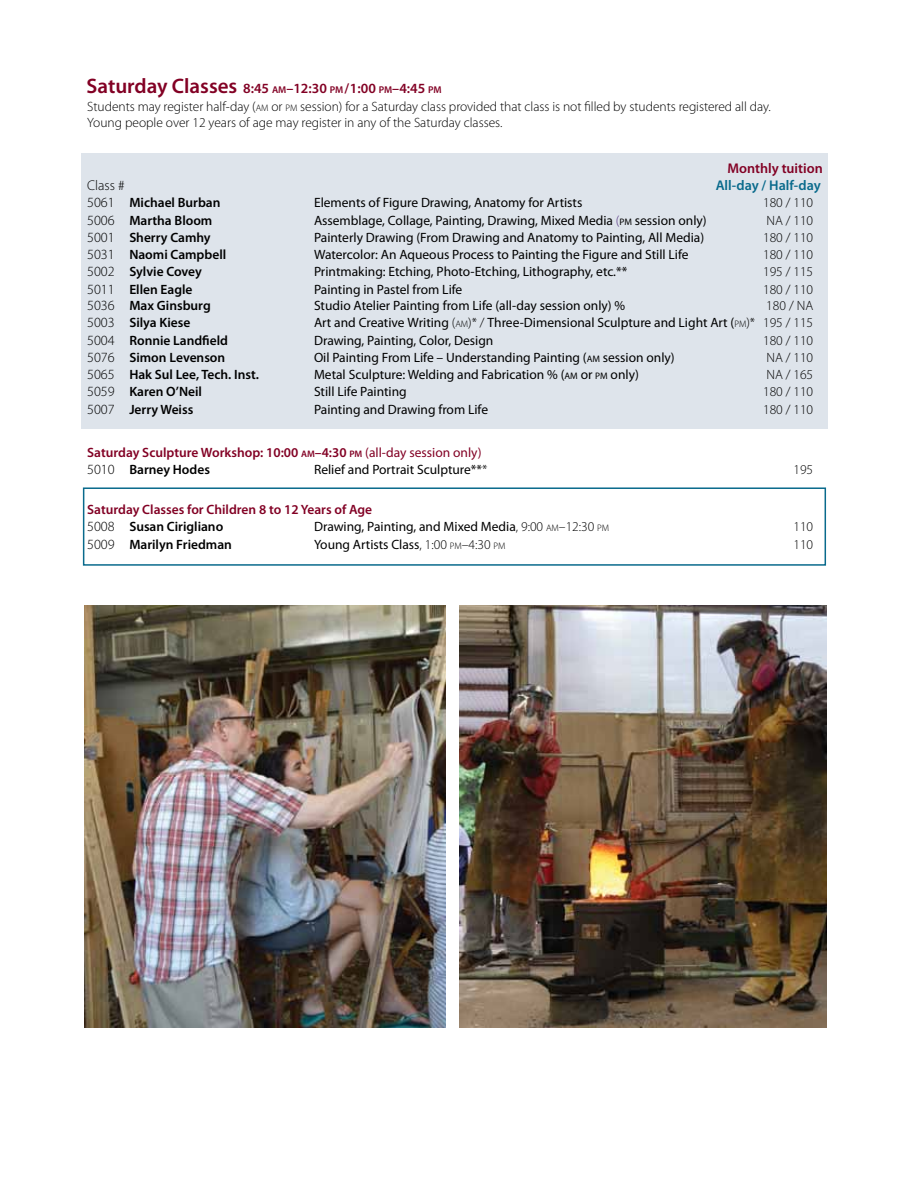
<style>
.page{position:relative;width:918px;height:1188px;background:#fff}
.page>*{position:absolute;margin:0;border:0;box-sizing:border-box;transform-origin:0 0}
.t1{font:600 14.1px "Myriad Pro";color:#820024}
.t2{font:600 14.1px "Myriad Pro";color:#096a8c}
.t3{font:300 14.1px "Myriad Pro";color:#000}
.t4{font:13.5px "Myriad Pro";color:#000}
.t5{font:300 13.5px/16.5px "Myriad Pro";letter-spacing:-.005em;color:#000}
.t6{font:600 13.5px "Myriad Pro";color:#000}
.t7{font:600 13.5px/16.5px "Myriad Pro";color:#820024}
.t8{font:300 13.5px "Myriad Pro";color:#000}
.s1{font-size:21px}
.s2{font-size:9.9px}
.s3{font-size:9.45px}
.s4{font-weight:300;font-size:14.1px}
.s5{font-weight:300;color:#4f2b7e}
.s6{font-weight:300}
.s7{font-weight:300;font-size:9.45px}
.s8{font-weight:400}
.s9{font-weight:300;font-size:14.1px;color:#000}
.s10{color:#000}
</style>
<div class="page">
<div style="left:83px;top:487px;width:743px;height:79px;border:2px solid #096a8c"></div>
<div style="left:82px;top:153px;width:746px;height:275px;background:#dee4eb"></div>
<img style="left:460px;top:606px;width:366px;height:422px">
<img style="left:84px;top:606px;width:361px;height:422px">
<p class="t1" style="left:86px;top:79px;width:357px"><span class="s1">Saturday Classes</span> 8:45 <span class="s2">AM</span>–12:30 <span class="s2">PM</span> / 1:00 <span class="s2">PM</span>–4:45 <span class="s2">PM</span></p>
<p class="t5" style="left:87px;top:98px;width:685px">Students may register half-day (<span class="s3">AM</span> or <span class="s3">PM</span> session) for a Saturday class provided that class is not filled by students registered all day.<br>Young people over 12 years of age may register in any of the Saturday classes.</p>
<p class="t1" style="left:728px;top:159px;width:97px">Monthly tuition</p>
<p class="t3" style="left:87px;top:178px;width:39px">Class #</p>
<p class="t2" style="left:716px;top:177px;width:107px">All-day / Half-day</p>
<p class="t6" style="left:87px;top:194px;width:135px"><span class="s4">5061</span> Michael Burban</p>
<p class="t4" style="left:314px;top:195px;width:270px">Elements of Figure Drawing, Anatomy for Artists</p>
<p class="t5" style="left:763px;top:195px;width:52px">180 / 110</p>
<p class="t6" style="left:87px;top:212px;width:127px"><span class="s4">5006</span> Martha Bloom</p>
<p class="t4" style="left:314px;top:212px;width:394px">Assemblage, Collage, Painting, Drawing, Mixed Media <span class="s5">(</span><span class="s3">PM</span> session only)</p>
<p class="t5" style="left:766px;top:212px;width:48px">NA / 110</p>
<p class="t6" style="left:87px;top:229px;width:125px"><span class="s4">5001</span> Sherry Camhy</p>
<p class="t4" style="left:314px;top:229px;width:392px">Painterly Drawing (From Drawing and Anatomy to Painting, All Media)</p>
<p class="t5" style="left:763px;top:229px;width:52px">180 / 110</p>
<p class="t6" style="left:87px;top:246px;width:141px"><span class="s4">5031</span> Naomi Campbell</p>
<p class="t4" style="left:314px;top:246px;width:376px">Watercolor: An Aqueous Process to Painting the Figure and Still Life</p>
<p class="t5" style="left:763px;top:247px;width:52px">180 / 110</p>
<p class="t6" style="left:87px;top:263px;width:116px"><span class="s4">5002</span> Sylvie Covey</p>
<p class="t4" style="left:314px;top:264px;width:315px">Printmaking: Etching, Photo-Etching, Lithography, etc.**</p>
<p class="t5" style="left:763px;top:264px;width:52px">195 / 115</p>
<p class="t6" style="left:87px;top:281px;width:107px"><span class="s4">5011</span> Ellen Eagle</p>
<p class="t4" style="left:314px;top:281px;width:150px">Painting in Pastel from Life</p>
<p class="t5" style="left:763px;top:281px;width:52px">180 / 110</p>
<p class="t6" style="left:87px;top:297px;width:125px"><span class="s4">5036</span> Max Ginsburg</p>
<p class="t4" style="left:314px;top:297px;width:313px">Studio Atelier Painting from Life (all-day session only) %</p>
<p class="t5" style="left:766px;top:298px;width:48px">180 / NA</p>
<p class="t6" style="left:87px;top:314px;width:105px"><span class="s4">5003</span> Silya Kiese</p>
<p class="t4" style="left:314px;top:315px;width:501px">Art and Creative Writing <span class="s6">(</span><span class="s7">AM</span><span class="s6">)* /</span> Three-Dimensional Sculpture and Light Art (<span class="s7">PM</span><span class="s6">)* 195 / 115</span></p>
<p class="t6" style="left:87px;top:332px;width:142px"><span class="s4">5004</span> Ronnie Landfield</p>
<p class="t4" style="left:314px;top:332px;width:181px">Drawing, Painting, Color, Design</p>
<p class="t5" style="left:763px;top:332px;width:52px">180 / 110</p>
<p class="t6" style="left:87px;top:349px;width:140px"><span class="s4">5076</span> Simon Levenson</p>
<p class="t4" style="left:314px;top:349px;width:362px">Oil Painting From Life – Understanding Painting (<span class="s3">AM</span> session only)</p>
<p class="t5" style="left:766px;top:349px;width:48px">NA / 110</p>
<p class="t6" style="left:87px;top:366px;width:173px"><span class="s4">5065</span> Hak Sul Lee, Tech. Inst.</p>
<p class="t4" style="left:314px;top:366px;width:326px">Metal Sculpture: Welding and Fabrication % (<span class="s3">AM</span> or <span class="s3">PM</span> only)</p>
<p class="t5" style="left:766px;top:367px;width:48px">NA / 165</p>
<p class="t6" style="left:87px;top:383px;width:116px"><span class="s4">5059</span> Karen O’Neil</p>
<p class="t4" style="left:314px;top:384px;width:94px">Still Life Painting</p>
<p class="t5" style="left:763px;top:384px;width:52px">180 / 110</p>
<p class="t6" style="left:87px;top:401px;width:108px"><span class="s4">5007</span> Jerry Weiss</p>
<p class="t4" style="left:314px;top:401px;width:176px">Painting and Drawing from Life</p>
<p class="t5" style="left:763px;top:401px;width:52px">180 / 110</p>
<p class="t7" style="left:87px;top:444px;width:396px">Saturday Sculpture Workshop: 10:00 <span class="s3">AM</span>–4:30 <span class="s3">PM</span> <span class="s8">(all-day session only)<br></span><span class="s9">5010</span> <span class="s10">Barney Hodes</span></p>
<p class="t4" style="left:314px;top:461px;width:175px">Relief and Portrait Sculpture**<span class="s6">*</span></p>
<p class="t5" style="left:794px;top:461px;width:21px">195</p>
<p class="t7" style="left:87px;top:501px;width:287px;line-height:17.2px">Saturday Classes for Children 8 to 12 Years of Age<br><span class="s9">5008</span> <span class="s10">Susan Cirigliano</span></p>
<p class="t4" style="left:314px;top:519px;width:297px">Drawing, Painting, and Mixed Media<span class="s6">, 9:00</span> <span class="s7">AM</span><span class="s6">–12:30</span> <span class="s7">PM</span></p>
<p class="t8" style="left:794px;top:520px;width:21px">110</p>
<p class="t6" style="left:87px;top:536px;width:146px"><span class="s4">5009</span> Marilyn Friedman</p>
<p class="t4" style="left:314px;top:536px;width:193px">Young Artists Class<span class="s6">, 1:00</span> <span class="s7">PM</span><span class="s6">–4:30</span> <span class="s7">PM</span></p>
<p class="t8" style="left:794px;top:537px;width:21px">110</p>
</div>
